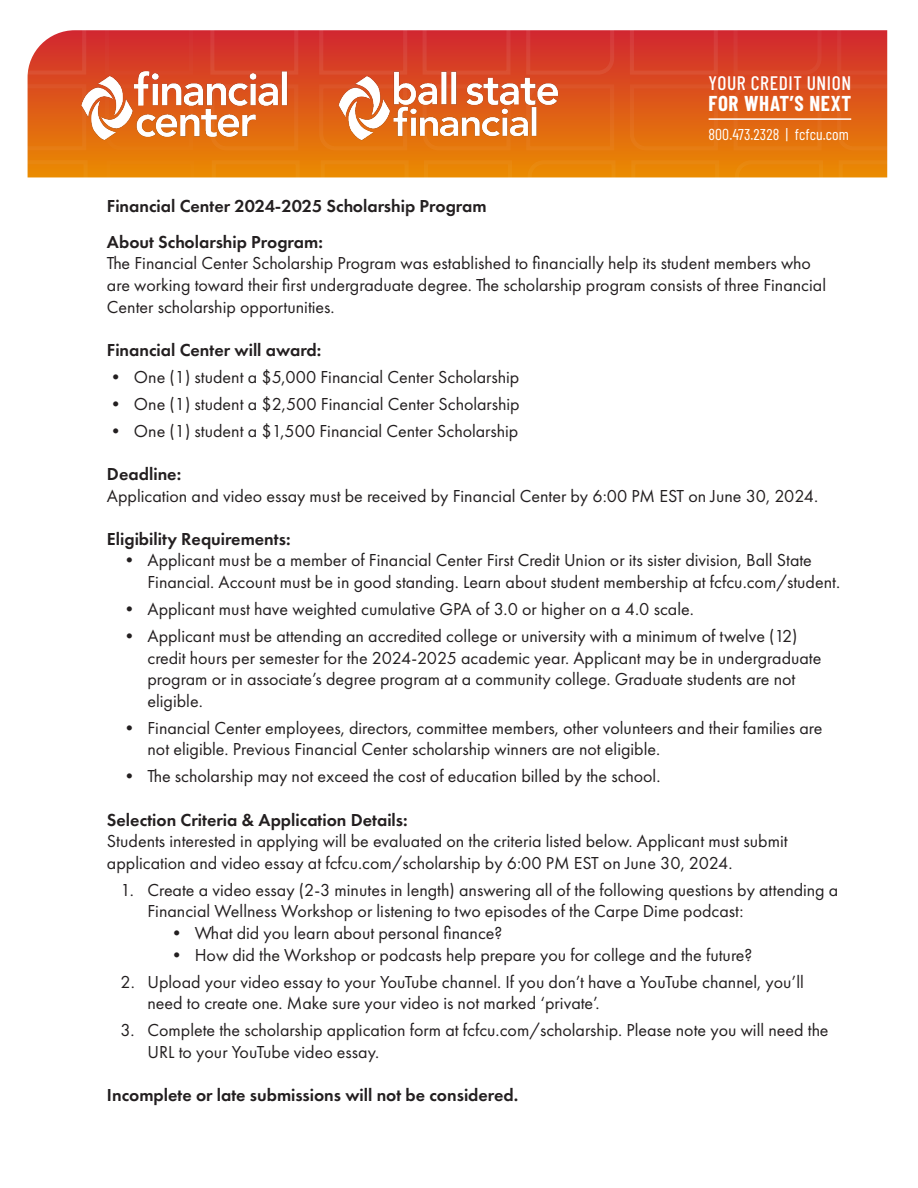
<style>
.page{position:relative;width:918px;height:1188px;background:#fff}
.page>*{position:absolute;margin:0;border:0;box-sizing:border-box;transform-origin:0 0}
.t1{font:700 21px "Barlow Condensed";letter-spacing:.03em;color:#fff}
.t2{font:500 19.5px "Barlow Condensed";letter-spacing:.03em;color:#fff}
.t3{font:18px/21.6px "Futura PT";color:#231f20}
.t4{font:600 18px "Futura PT";color:#231f20}
.t5{font:15.6px "Barlow Condensed";letter-spacing:.005em;color:#fff}
</style>
<div class="page">
<svg style="left:28px;top:30px;width:859px;height:147px;background:#de5d16"></svg>
<svg style="left:103px;top:30px;width:92px;height:36px;background:#d4332c"></svg>
<div style="left:105px;top:159px;width:91px;height:19px;background:#e98604"></div>
<svg style="left:421px;top:30px;width:91px;height:36px;background:#d4342d"></svg>
<svg style="left:525px;top:30px;width:91px;height:46px;background:#d5372c"></svg>
<svg style="left:628px;top:30px;width:91px;height:46px;background:#d5382c"></svg>
<svg style="left:732px;top:30px;width:91px;height:46px;background:#d5372b"></svg>
<svg style="left:836px;top:30px;width:52px;height:46px;background:#d53a2e"></svg>
<svg style="left:836px;top:83px;width:52px;height:69px;background:#e06518"></svg>
<svg style="left:732px;top:83px;width:91px;height:69px;background:#e06315"></svg>
<svg style="left:628px;top:83px;width:91px;height:69px;background:#e06315"></svg>
<svg style="left:567px;top:83px;width:49px;height:69px;background:#e06315"></svg>
<svg style="left:837px;top:159px;width:51px;height:19px"></svg>
<svg style="left:733px;top:159px;width:91px;height:19px;background:#e98a0c"></svg>
<svg style="left:630px;top:159px;width:91px;height:19px;background:#e98a0c"></svg>
<svg style="left:526px;top:159px;width:91px;height:19px;background:#e98a0c"></svg>
<svg style="left:422px;top:159px;width:91px;height:19px;background:#e98a0c"></svg>
<svg style="left:318px;top:30px;width:91px;height:36px;background:#d4342d"></svg>
<svg style="left:319px;top:159px;width:91px;height:19px;background:#e98a0c"></svg>
<svg style="left:209px;top:30px;width:91px;height:36px;background:#d4342d"></svg>
<svg style="left:210px;top:159px;width:91px;height:19px;background:#e98a0c"></svg>
<svg style="left:27px;top:30px;width:61px;height:46px"></svg>
<svg style="left:27px;top:83px;width:50px;height:69px;background:#e06417"></svg>
<svg style="left:27px;top:159px;width:62px;height:19px"></svg>
<img style="left:77px;top:66px;width:490px;height:89px">
<hr style="left:709px;top:118px;width:142px;height:2px;background:#fff">
<p class="t2" style="left:709px;top:69px;width:144px">YOUR CREDIT UNION</p>
<p class="t1" style="left:709px;top:89px;width:144px">FOR WHAT’S NEXT</p>
<p class="t5" style="left:709px;top:124px;width:142px">800.473.2328 | fcfcu.com</p>
<p class="t4" style="left:107px;top:195px;width:381px">Financial Center 2024-2025 Scholarship Program</p>
<p class="t4" style="left:107px;top:231px;width:217px">About Scholarship Program:</p>
<p class="t3" style="left:107px;top:253px;width:721px">The Financial Center Scholarship Program was established to financially help its student members who are working toward their first undergraduate degree. The scholarship program consists of three Financial<br>Center scholarship opportunities.</p>
<p class="t4" style="left:107px;top:339px;width:216px">Financial Center will award:</p>
<p class="t3" style="left:107px;top:366px;width:414px">• One (1) student a $5,000 Financial Center Scholarship</p>
<p class="t3" style="left:107px;top:393px;width:414px">• One (1) student a $2,500 Financial Center Scholarship</p>
<p class="t3" style="left:107px;top:420px;width:413px">• One (1) student a $1,500 Financial Center Scholarship</p>
<p class="t4" style="left:107px;top:463px;width:76px">Deadline:</p>
<p class="t3" style="left:107px;top:485px;width:713px">Application and video essay must be received by Financial Center by 6:00 PM EST on June 30, 2024.</p>
<p class="t4" style="left:107px;top:528px;width:185px">Eligibility Requirements:</p>
<p class="t3" style="left:147px;top:550px;width:694px;text-indent:-27px">• Applicant must be a member of Financial Center First Credit Union or its sister division, Ball State<br>Financial. Account must be in good standing. Learn about student membership at fcfcu.com/student.</p>
<p class="t3" style="left:120px;top:598px;width:575px">• Applicant must have weighted cumulative GPA of 3.0 or higher on a 4.0 scale.</p>
<p class="t3" style="left:147px;top:625px;width:676px;text-indent:-27px">• Applicant must be attending an accredited college or university with a minimum of twelve (12) credit hours per semester for the 2024-2025 academic year. Applicant may be in undergraduate program or in associate’s degree program at a community college. Graduate students are not eligible.</p>
<p class="t3" style="left:147px;top:717px;width:677px;text-indent:-27px">• Financial Center employees, directors, committee members, other volunteers and their families are not eligible. Previous Financial Center scholarship winners are not eligible.</p>
<p class="t3" style="left:120px;top:766px;width:542px">• The scholarship may not exceed the cost of education billed by the school.</p>
<p class="t4" style="left:107px;top:808px;width:302px">Selection Criteria &amp; Application Details:</p>
<p class="t3" style="left:107px;top:830px;width:682px">Students interested in applying will be evaluated on the criteria listed below. Applicant must submit application and video essay at fcfcu.com/scholarship by 6:00 PM EST on June 30, 2024.</p>
<p class="t3" style="left:147px;top:879px;width:692px;text-indent:-27px">1. Create a video essay (2-3 minutes in length) answering all of the following questions by attending a<br>Financial Wellness Workshop or listening to two episodes of the Carpe Dime podcast:</p>
<p class="t3" style="left:168px;top:922px;width:336px">• What did you learn about personal finance?</p>
<p class="t3" style="left:168px;top:944px;width:586px">• How did the Workshop or podcasts help prepare you for college and the future?</p>
<p class="t3" style="left:147px;top:971px;width:658px;text-indent:-27px">2. Upload your video essay to your YouTube channel. If you don’t have a YouTube channel, you’ll need to create one. Make sure your video is not marked ‘private’.</p>
<p class="t3" style="left:147px;top:1019px;width:683px;text-indent:-27px">3. Complete the scholarship application form at fcfcu.com/scholarship. Please note you will need the<br>URL to your YouTube video essay.</p>
<p class="t4" style="left:107px;top:1084px;width:413px">Incomplete or late submissions will not be considered.</p>
</div>
